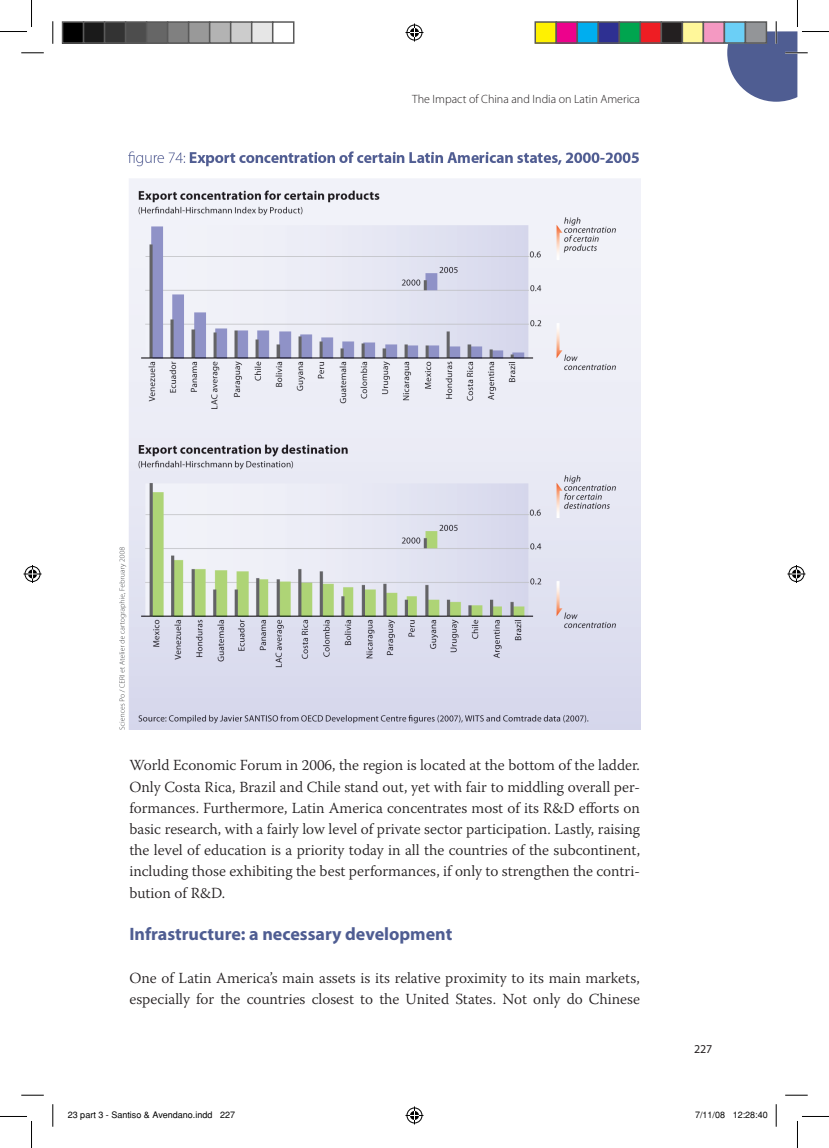
<style>
.page{position:relative;width:829px;height:1148px;background:#fff}
.page>*{position:absolute;margin:0;border:0;box-sizing:border-box;transform-origin:0 0}
.t1{font:700 18px "Myriad Pro";color:#4f5d92}
.t2{font:300 15.3px/21.1px "Warnock Pro";color:#231f20;text-align:justify}
.t3{font:300 12px "Myriad Pro";color:#231f20}
.t4{font:12px "Myriad Pro";color:#231f20}
.t5{font:9px "Helvetica";color:#000}
</style>
<div class="page">
<img style="left:119px;top:151px;width:521px;height:578px">
<svg style="left:21px;top:53px;width:23px;height:1px"></svg>
<svg style="left:21px;top:1094px;width:23px;height:1px"></svg>
<svg style="left:785px;top:1094px;width:22px;height:1px"></svg>
<svg style="left:53px;top:21px;width:1px;height:23px"></svg>
<svg style="left:53px;top:1104px;width:1px;height:22px"></svg>
<svg style="left:775px;top:1104px;width:1px;height:22px"></svg>
<svg style="left:0;top:0;width:32px;height:32px"></svg>
<svg style="left:0;top:1116px;width:32px;height:31px"></svg>
<svg style="left:727px;top:0;width:101px;height:102px"></svg>
<svg style="left:797px;top:1116px;width:31px;height:31px"></svg>
<svg style="left:405px;top:24px;width:18px;height:18px"></svg>
<svg style="left:405px;top:1106px;width:18px;height:18px"></svg>
<svg style="left:24px;top:565px;width:18px;height:18px"></svg>
<svg style="left:787px;top:565px;width:18px;height:18px"></svg>
<div style="left:63px;top:22px;width:21px;height:21px;background:#000"></div>
<div style="left:62px;top:21px;width:22px;height:23px;border:2px solid #595959"></div>
<div style="left:84px;top:22px;width:21px;height:21px;background:#1a1a1a"></div>
<div style="left:83px;top:21px;width:22px;height:23px;border:2px solid #595959"></div>
<div style="left:105px;top:22px;width:21px;height:21px;background:#333"></div>
<div style="left:104px;top:21px;width:22px;height:23px;border:2px solid #595959"></div>
<div style="left:126px;top:22px;width:21px;height:21px;background:#4d4d4d"></div>
<div style="left:125px;top:21px;width:22px;height:23px;border:2px solid #595959"></div>
<div style="left:147px;top:22px;width:21px;height:21px;background:#666"></div>
<div style="left:146px;top:21px;width:22px;height:23px;border:2px solid #595959"></div>
<div style="left:168px;top:22px;width:21px;height:21px;background:#808080"></div>
<div style="left:167px;top:21px;width:22px;height:23px;border:2px solid #595959"></div>
<div style="left:189px;top:22px;width:21px;height:21px;background:#999"></div>
<div style="left:188px;top:21px;width:22px;height:23px;border:2px solid #595959"></div>
<div style="left:210px;top:22px;width:21px;height:21px;background:#b3b3b3"></div>
<div style="left:209px;top:21px;width:22px;height:23px;border:2px solid #595959"></div>
<div style="left:231px;top:22px;width:21px;height:21px;background:#ccc"></div>
<div style="left:230px;top:21px;width:22px;height:23px;border:2px solid #595959"></div>
<div style="left:252px;top:22px;width:21px;height:21px;background:#e6e6e6"></div>
<div style="left:251px;top:21px;width:22px;height:23px;border:2px solid #595959"></div>
<div style="left:272px;top:21px;width:22px;height:23px;border:2px solid #595959"></div>
<div style="left:535px;top:22px;width:21px;height:21px;background:#fff101"></div>
<div style="left:534px;top:21px;width:23px;height:23px;border:2px solid #595959"></div>
<div style="left:556px;top:22px;width:21px;height:21px;background:#ed028c"></div>
<div style="left:555px;top:21px;width:23px;height:23px;border:2px solid #595959"></div>
<div style="left:577px;top:22px;width:21px;height:21px;background:#00aeef"></div>
<div style="left:576px;top:21px;width:23px;height:23px;border:2px solid #595959"></div>
<div style="left:598px;top:22px;width:21px;height:21px;background:#2e3092"></div>
<div style="left:597px;top:21px;width:23px;height:23px;border:2px solid #595959"></div>
<div style="left:619px;top:22px;width:21px;height:21px;background:#00a54f"></div>
<div style="left:618px;top:21px;width:23px;height:23px;border:2px solid #595959"></div>
<div style="left:640px;top:22px;width:21px;height:21px;background:#ee1d23"></div>
<div style="left:639px;top:21px;width:23px;height:23px;border:2px solid #595959"></div>
<div style="left:661px;top:22px;width:21px;height:21px;background:#231f20"></div>
<div style="left:660px;top:21px;width:23px;height:23px;border:2px solid #595959"></div>
<div style="left:682px;top:22px;width:21px;height:21px;background:#fff79a"></div>
<div style="left:681px;top:21px;width:23px;height:23px;border:2px solid #595959"></div>
<div style="left:703px;top:22px;width:21px;height:21px;background:#f499c2"></div>
<div style="left:702px;top:21px;width:23px;height:23px;border:2px solid #595959"></div>
<div style="left:724px;top:22px;width:21px;height:21px;background:#6bcff6"></div>
<div style="left:723px;top:21px;width:23px;height:23px;border:2px solid #595959"></div>
<div style="left:745px;top:22px;width:21px;height:21px;background:#939598"></div>
<div style="left:744px;top:21px;width:23px;height:23px;border:2px solid #595959"></div>
<p class="t3" style="left:412px;top:92px;width:229px">The Impact of China and India on Latin America</p>
<p class="t2" style="left:129px;top:754px;width:512px">World Economic Forum in 2006, the region is located at the bottom of the ladder.<br>Only Costa Rica, Brazil and Chile stand out, yet with fair to middling overall per&shy;formances. Furthermore, Latin America concentrates most of its R&amp;D efforts on basic research, with a fairly low level of private sector participation. Lastly, raising the level of education is a priority today in all the countries of the subcontinent, including those exhibiting the best performances, if only to strengthen the contri&shy;bution of R&amp;D.</p>
<p class="t1" style="left:129px;top:922px;width:324px">Infrastructure: a necessary development</p>
<p class="t2" style="left:129px;top:966px;width:512px">One of Latin America’s main assets is its relative proximity to its main markets, especially for the countries closest to the United States. Not only do Chinese</p>
<p class="t4" style="left:694px;top:1041px;width:20px">227</p>
<p class="t5" style="left:68px;top:1108px;width:169px">23 part 3 - Santiso &amp; Avendano.indd 227</p>
<p class="t5" style="left:695px;top:1108px;width:74px">7/11/08 12:28:40</p>
</div>
